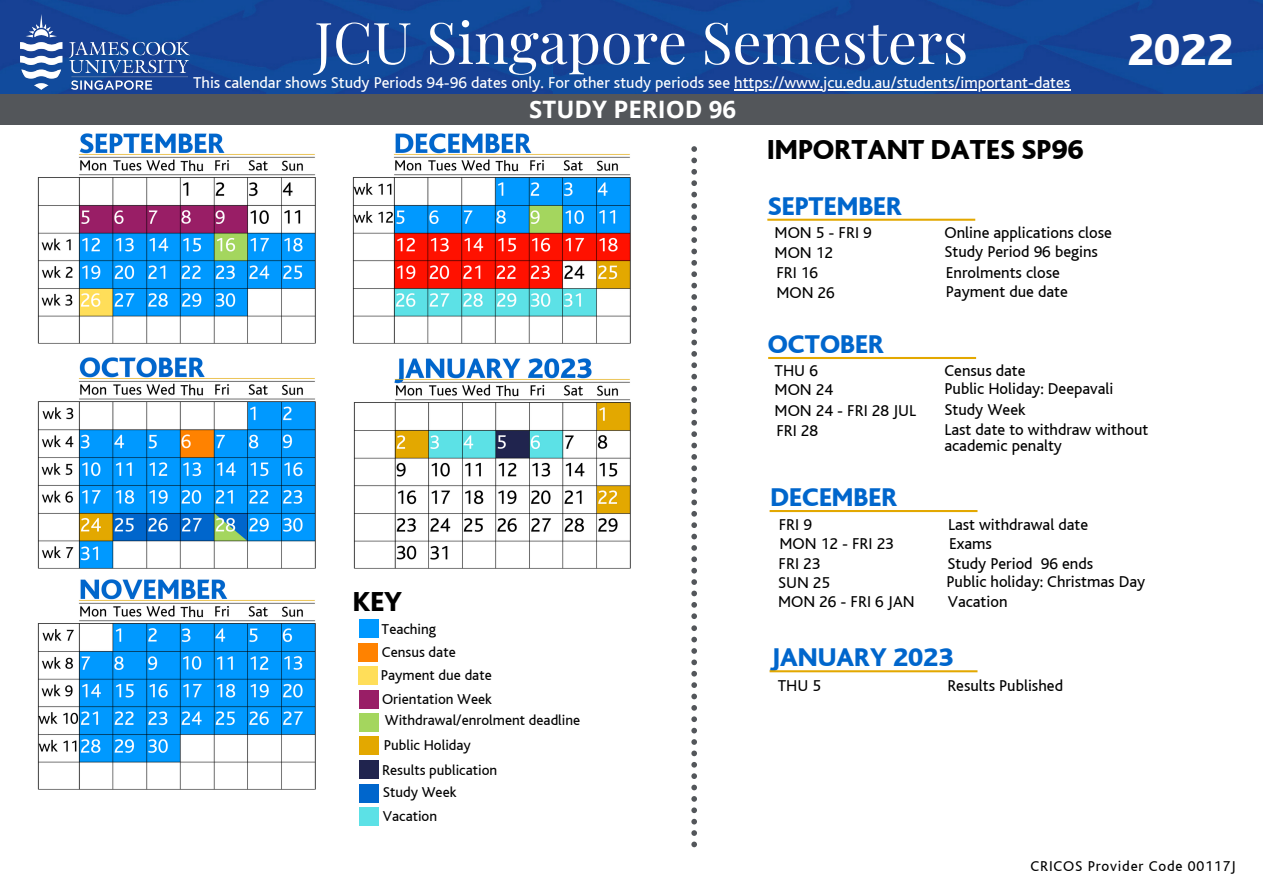
<style>
.page{position:relative;width:1263px;height:894px;background:#fff}
.page>*{position:absolute;margin:0;border:0;box-sizing:border-box;transform-origin:0 0}
.t1{font:57.45px "Playfair Display";color:#fff}
.t2{font:800 47.25px "Bliss";color:#fff}
.t3{font:800 28.95px "Bliss";color:#000}
.t4{font:800 27px "Bliss";color:#06c}
.t5{font:700 24px "Open Sans";color:#fff}
.t6{font:16.5px/15.8px "Bliss";color:#000}
.t7{font:16.5px "Bliss";color:#fff}
.t8{font:15px "Bliss";color:#000}
.t9{font:15px "Bliss";letter-spacing:.055em;color:#000}
</style>
<div class="page">
<img style="left:38px;top:133px;width:278px;height:210px">
<img style="left:38px;top:358px;width:278px;height:210px">
<img style="left:38px;top:579px;width:278px;height:210px">
<img style="left:353px;top:133px;width:278px;height:210px">
<svg style="left:691px;top:146px;width:6px;height:233px"></svg>
<svg style="left:691px;top:385px;width:6px;height:234px"></svg>
<svg style="left:691px;top:625px;width:6px;height:223px"></svg>
<img style="left:353px;top:358px;width:278px;height:210px">
<img style="left:0;top:0;width:1263px;height:95px">
<div style="left:0;top:95px;width:1263px;height:30px;background:#53565a"></div>
<img style="left:21px;top:14px;width:169px;height:75px">
<hr style="left:734px;top:89px;width:336px;height:1px;background:#fff">
<div style="left:359px;top:619px;width:19px;height:18px;background:#09f"></div>
<div style="left:360px;top:760px;width:19px;height:18px;background:#20244e"></div>
<div style="left:359px;top:712px;width:19px;height:18px;background:#a4d65e"></div>
<div style="left:359px;top:666px;width:19px;height:18px;background:#ffde59"></div>
<div style="left:359px;top:643px;width:19px;height:18px;background:#ff8200"></div>
<div style="left:359px;top:735px;width:19px;height:18px;background:#e3a800"></div>
<div style="left:360px;top:784px;width:19px;height:18px;background:#06c"></div>
<div style="left:360px;top:807px;width:19px;height:18px;background:#5ce1e6"></div>
<svg style="left:767px;top:219px;width:208px;height:2px"></svg>
<svg style="left:768px;top:357px;width:208px;height:2px"></svg>
<svg style="left:770px;top:510px;width:207px;height:2px"></svg>
<div style="left:359px;top:690px;width:19px;height:18px;background:#991e66"></div>
<svg style="left:770px;top:670px;width:207px;height:2px"></svg>
<p class="t1" style="left:314px;top:2px;width:655px">JCU Singapore Semesters</p>
<p class="t5" style="left:529px;top:92px;width:208px">STUDY PERIOD 96</p>
<p class="t7" style="left:193px;top:74px;width:879px">This calendar shows Study Periods 94-96 dates only. For other study periods see https://www.jcu.edu.au/students/important-dates</p>
<p class="t3" style="left:767px;top:134px;width:318px">IMPORTANT DATES SP96</p>
<p class="t4" style="left:768px;top:192px;width:136px">SEPTEMBER</p>
<p class="t6" style="left:775px;top:244px;width:60px">MON 12</p>
<p class="t6" style="left:944px;top:244px;width:155px">Study Period 96 begins</p>
<p class="t6" style="left:776px;top:265px;width:43px">FRI 16</p>
<p class="t6" style="left:946px;top:265px;width:116px">Enrolments close</p>
<p class="t6" style="left:776px;top:284px;width:60px">MON 26</p>
<p class="t6" style="left:946px;top:284px;width:124px">Payment due date</p>
<p class="t6" style="left:775px;top:225px;width:99px">MON 5 - FRI 9</p>
<p class="t6" style="left:944px;top:225px;width:169px">Online applications close</p>
<p class="t4" style="left:768px;top:329px;width:118px">OCTOBER</p>
<p class="t6" style="left:775px;top:363px;width:45px">THU 6</p>
<p class="t6" style="left:944px;top:362px;width:83px">Census date</p>
<p class="t6" style="left:775px;top:382px;width:60px">MON 24</p>
<p class="t6" style="left:944px;top:381px;width:171px">Public Holiday: Deepavali</p>
<p class="t6" style="left:775px;top:403px;width:143px">MON 24 - FRI 28 JUL</p>
<p class="t6" style="left:944px;top:402px;width:83px">Study Week</p>
<p class="t2" style="left:1127px;top:25px;width:107px">2022</p>
<p class="t6" style="left:776px;top:422px;width:43px">FRI 28</p>
<p class="t6" style="left:944px;top:422px;width:205px">Last date to withdraw without academic penalty</p>
<p class="t4" style="left:770px;top:483px;width:128px">DECEMBER</p>
<p class="t6" style="left:779px;top:516px;width:35px">FRI 9</p>
<p class="t6" style="left:948px;top:516px;width:142px">Last withdrawal date</p>
<p class="t6" style="left:779px;top:536px;width:116px">MON 12 - FRI 23</p>
<p class="t6" style="left:949px;top:536px;width:44px">Exams</p>
<p class="t6" style="left:779px;top:555px;width:43px">FRI 23</p>
<p class="t6" style="left:947px;top:555px;width:147px">Study Period 96 ends</p>
<p class="t6" style="left:778px;top:574px;width:54px">SUN 25</p>
<p class="t6" style="left:947px;top:574px;width:200px">Public holiday: Christmas Day</p>
<p class="t3" style="left:353px;top:586px;width:51px">KEY</p>
<p class="t6" style="left:778px;top:594px;width:138px">MON 26 - FRI 6 JAN</p>
<p class="t6" style="left:948px;top:594px;width:61px">Vacation</p>
<p class="t8" style="left:382px;top:621px;width:56px">Teaching</p>
<p class="t8" style="left:382px;top:644px;width:75px">Census date</p>
<p class="t8" style="left:381px;top:667px;width:112px">Payment due date</p>
<p class="t8" style="left:382px;top:690px;width:111px">Orientation Week</p>
<p class="t8" style="left:385px;top:712px;width:197px">Withdrawal/enrolment deadline</p>
<p class="t8" style="left:384px;top:737px;width:89px">Public Holiday</p>
<p class="t8" style="left:383px;top:784px;width:75px">Study Week</p>
<p class="t8" style="left:383px;top:807px;width:56px">Vacation</p>
<p class="t8" style="left:382px;top:762px;width:117px">Results publication</p>
<p class="t4" style="left:770px;top:643px;width:185px">JANUARY 2023</p>
<p class="t6" style="left:778px;top:677px;width:45px">THU 5</p>
<p class="t6" style="left:947px;top:677px;width:117px">Results Published</p>
<p class="t9" style="left:1030px;top:857px;width:207px">CRICOS Provider Code 00117J</p>
</div>
